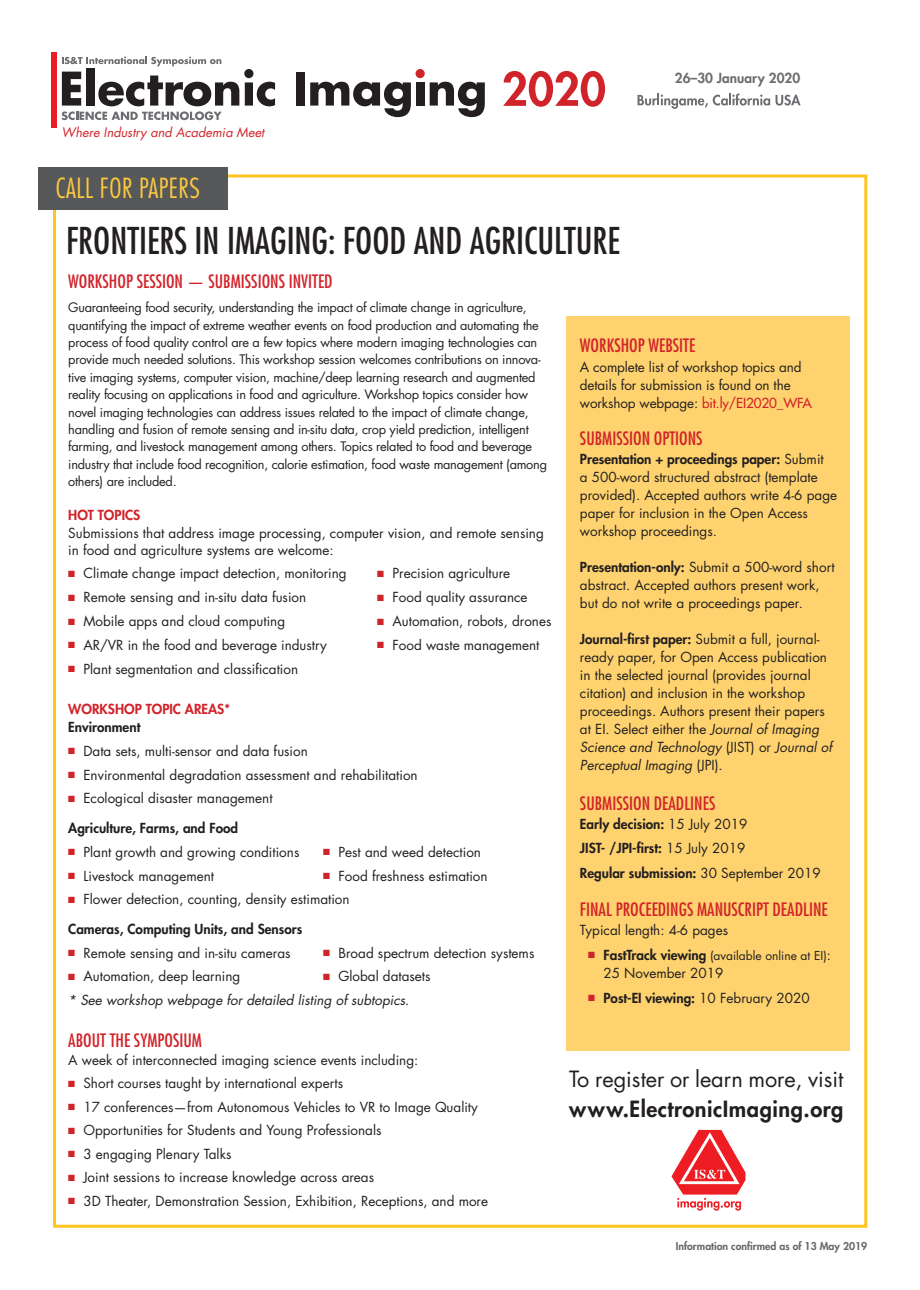
<style>
.page{position:relative;width:920px;height:1290px;background:#fff}
.page>*{position:absolute;margin:0;border:0;box-sizing:border-box;transform-origin:0 0}
.Conference_Title{font:condensed 36px "Futura Std";color:#231f20}
.t1{font:300 condensed 27px "Futura Std";letter-spacing:.02em;color:#fec940}
.t2{font:21.75px "Futura Std";color:#231f20}
.t3{font:800 21.75px "Futura Std";letter-spacing:.025em;color:#231f20}
._01_head{font:condensed 18px "Futura Std";color:#d1232a}
.Body_Copy{font:condensed 18px "Futura Std";color:#d1232a}
.Body_Copy-2{font:13.5px/18px "Futura Std";color:#231f20}
.Body_Copy-3{font:800 13.5px "Futura Std";color:#231f20}
.Body_Copy-4{font:italic 13.5px "Futura Std";color:#231f20}
._01_head-2{font:800 13.5px "Futura Std";color:#d1232a}
.t4{font:800 13.5px "Futura Std";color:#6c6d70}
.Body_Copy-5{font:12.75px/17.4px "Futura Std";letter-spacing:-.02em;color:#231f20}
.t5{font:italic 12.75px "Futura Std";color:#d1232a}
.Body_Copy-6{font:12px "Futura Std";color:#231f20}
.t6{font:800 10.5px "Futura Std";color:#67676a}
.s1{color:#d1232a}
.s2{font-style:normal}
.s3{font-weight:500;color:#d1232a}
.s4{font-weight:800}
.s5{font-style:italic}
.s6{font-weight:400}
.s7{font-weight:800;font-size:13.5px}
.s8{font-size:13.5px}
</style>
<div class="page">
<div style="left:38px;top:167px;width:189px;height:43px;background:#57585a"></div>
<div style="left:51px;top:52px;width:6px;height:76px;background:#ee1d23"></div>
<div style="left:416px;top:69px;width:9px;height:9px;background:#d1232a;border-radius:50%"></div>
<svg style="left:62px;top:56px;width:213px;height:64px"></svg>
<div style="left:296px;top:72px;width:9px;height:34px;background:#231f20"></div>
<svg style="left:310px;top:82px;width:101px;height:35px"></svg>
<div style="left:416px;top:82px;width:8px;height:24px;background:#231f20"></div>
<svg style="left:430px;top:82px;width:55px;height:35px"></svg>
<svg style="left:637px;top:93px;width:164px;height:16px"></svg>
<svg style="left:503px;top:71px;width:102px;height:36px"></svg>
<svg style="left:671px;top:1130px;width:74px;height:81px"></svg>
<div style="left:566px;top:316px;width:283px;height:734px;background:#fed36f"></div>
<p class="t5" style="left:62px;top:125px;width:204px">Where Industry and Academia Meet</p>
<h2 class="t1" style="left:56px;top:172px;width:146px">CALL FOR PAPERS</h2>
<p class="Conference_Title" style="left:66px;top:219px;width:555px">FRONTIERS IN IMAGING: FOOD AND AGRICULTURE</p>
<p class="t4" style="left:675px;top:69px;width:127px">26–30 January 2020</p>
<p class="_01_head" style="left:68px;top:271px;width:266px">WORKSHOP SESSION — SUBMISSIONS INVITED</p>
<p class="Body_Copy-5" style="left:68px;top:299px;width:480px">Guaranteeing food security, understanding the impact of climate change in agriculture, quantifying the impact of extreme weather events on food production and automating the process of food quality control are a few topics where modern imaging technologies can provide much needed solutions. This workshop session welcomes contributions on innova&shy;tive imaging systems, computer vision, machine/deep learning research and augmented reality focusing on applications in food and agriculture. Workshop topics consider how novel imaging technologies can address issues related to the impact of climate change, handling and fusion of remote sensing and in-situ data, crop yield prediction, intelligent farming, and livestock management among others. Topics related to food and beverage industry that include food recognition, calorie estimation, food waste management (among others) are included.</p>
<p class="_01_head-2" style="left:68px;top:506px;width:74px">HOT TOPICS</p>
<p class="Body_Copy-2" style="left:68px;top:525px;width:477px;line-height:16.8px">Submissions that address image processing, computer vision, and remote sensing in food and agriculture systems are welcome:</p>
<p class="Body_Copy-2" style="left:68px;top:564px;width:280px"><span class="s1">■</span> Climate change impact detection, monitoring</p>
<p class="Body_Copy-2" style="left:377px;top:564px;width:135px"><span class="s1">■</span> Precision agriculture</p>
<p class="Body_Copy-2" style="left:68px;top:588px;width:239px"><span class="s1">■</span> Remote sensing and in-situ data fusion</p>
<p class="Body_Copy-2" style="left:377px;top:588px;width:152px"><span class="s1">■</span> Food quality assurance</p>
<p class="Body_Copy-2" style="left:68px;top:612px;width:218px"><span class="s1">■</span> Mobile apps and cloud computing</p>
<p class="Body_Copy-2" style="left:377px;top:612px;width:176px"><span class="s1">■</span> Automation, robots, drones</p>
<p class="Body_Copy-2" style="left:68px;top:636px;width:260px"><span class="s1">■</span> AR/VR in the food and beverage industry</p>
<p class="Body_Copy-2" style="left:377px;top:636px;width:164px"><span class="s1">■</span> Food waste management</p>
<p class="Body_Copy-2" style="left:68px;top:660px;width:231px"><span class="s1">■</span> Plant segmentation and classification</p>
<p class="_01_head-2" style="left:68px;top:701px;width:163px">WORKSHOP TOPIC AREAS*</p>
<p class="Body_Copy-3" style="left:68px;top:719px;width:74px">Environment</p>
<p class="Body_Copy-2" style="left:68px;top:742px;width:241px"><span class="s1">■</span> Data sets, multi-sensor and data fusion</p>
<p class="Body_Copy-2" style="left:68px;top:766px;width:351px"><span class="s1">■</span> Environmental degradation assessment and rehabilitation</p>
<p class="Body_Copy-2" style="left:68px;top:789px;width:206px"><span class="s1">■</span> Ecological disaster management</p>
<p class="Body_Copy-3" style="left:68px;top:820px;width:171px">Agriculture, Farms, and Food</p>
<p class="Body_Copy-2" style="left:68px;top:843px;width:233px"><span class="s1">■</span> Plant growth and growing conditions</p>
<p class="Body_Copy-2" style="left:323px;top:843px;width:159px"><span class="s1">■</span> Pest and weed detection</p>
<p class="Body_Copy-2" style="left:68px;top:867px;width:147px"><span class="s1">■</span> Livestock management</p>
<p class="Body_Copy-2" style="left:323px;top:867px;width:166px"><span class="s1">■</span> Food freshness estimation</p>
<p class="Body_Copy-2" style="left:68px;top:890px;width:283px"><span class="s1">■</span> Flower detection, counting, density estimation</p>
<p class="Body_Copy-3" style="left:68px;top:921px;width:236px">Cameras, Computing Units, and Sensors</p>
<p class="Body_Copy-2" style="left:68px;top:944px;width:224px"><span class="s1">■</span> Remote sensing and in-situ cameras</p>
<p class="Body_Copy-2" style="left:323px;top:944px;width:213px"><span class="s1">■</span> Broad spectrum detection systems</p>
<p class="Body_Copy-2" style="left:68px;top:968px;width:174px"><span class="s1">■</span> Automation, deep learning</p>
<p class="Body_Copy-2" style="left:323px;top:968px;width:109px"><span class="s1">■</span> Global datasets</p>
<p class="Body_Copy-4" style="left:68px;top:991px;width:343px">* See workshop webpage for detailed listing of subtopics<span class="s2">.</span></p>
<p class="Body_Copy" style="left:68px;top:1029px;width:135px">ABOUT THE SYMPOSIUM</p>
<p class="Body_Copy-2" style="left:68px;top:1051px;width:352px">A week of interconnected imaging science events including:</p>
<p class="Body_Copy-2" style="left:68px;top:1074px;width:276px"><span class="s1">■</span> Short courses taught by international experts</p>
<p class="Body_Copy-2" style="left:68px;top:1098px;width:411px"><span class="s1">■</span> 17 conferences—from Autonomous Vehicles to VR to Image Quality</p>
<p class="Body_Copy-2" style="left:68px;top:1121px;width:315px"><span class="s1">■</span> Opportunities for Students and Young Professionals</p>
<p class="Body_Copy-2" style="left:68px;top:1145px;width:165px"><span class="s1">■</span> 3 engaging Plenary Talks</p>
<p class="Body_Copy-2" style="left:68px;top:1168px;width:307px"><span class="s1">■</span> Joint sessions to increase knowledge across areas</p>
<p class="Body_Copy-2" style="left:68px;top:1192px;width:421px"><span class="s1">■</span> 3D Theater, Demonstration Session, Exhibition, Receptions, and more</p>
<p class="_01_head" style="left:580px;top:335px;width:117px">WORKSHOP WEBSITE</p>
<p class="Body_Copy-2" style="left:580px;top:358px;width:234px">A complete list of workshop topics and details for submission is found on the workshop webpage: <span class="s3">bit.ly/EI2020_WFA</span></p>
<p class="Body_Copy" style="left:580px;top:428px;width:124px">SUBMISSION OPTIONS</p>
<p class="Body_Copy-2" style="left:580px;top:451px;width:259px"><span class="s4">Presentation + proceedings paper:</span> Submit<br>a 500-word structured abstract (template provided). Accepted authors write 4-6 page paper for inclusion in the Open Access workshop proceedings.</p>
<p class="Body_Copy-2" style="left:580px;top:559px;width:256px"><span class="s4">Presentation-only:</span> Submit a 500-word short abstract. Accepted authors present work, but do not write a proceedings paper.</p>
<p class="Body_Copy-2" style="left:580px;top:631px;width:254px"><span class="s4">Journal-first paper:</span> Submit a full, journal&shy;ready paper, for Open Access publication in the selected journal (provides journal citation) and inclusion in the workshop proceedings. Authors present their papers at EI. Select either the <span class="s5">Journal of Imaging Science and Technology</span> (JIST) or <span class="s5">Journal of Perceptual Imaging</span> (JPI).</p>
<p class="Body_Copy" style="left:580px;top:792px;width:137px">SUBMISSION DEADLINES</p>
<p class="Body_Copy-3" style="left:580px;top:815px;width:169px">Early decision: <span class="s6">15 July 2019</span></p>
<p class="Body_Copy-3" style="left:580px;top:840px;width:167px">JIST- /JPI-first: <span class="s6">15 July 2019</span></p>
<p class="Body_Copy-3" style="left:580px;top:865px;width:242px">Regular submission: <span class="s6">30 September 2019</span></p>
<p class="_01_head" style="left:580px;top:898px;width:249px">FINAL PROCEEDINGS MANUSCRIPT DEADLINE</p>
<p class="Body_Copy-2" style="left:580px;top:921px;width:150px">Typical length: 4-6 pages</p>
<p class="Body_Copy-6" style="left:588px;top:948px;width:244px"><span class="s1">■</span> <span class="s7">FastTrack viewing</span> (available online at EI)<span class="s8">:</span></p>
<p class="Body_Copy-2" style="left:603px;top:964px;width:122px">25 November 2019</p>
<p class="Body_Copy-3" style="left:588px;top:989px;width:223px"><span class="s1">■</span> Post-EI viewing: <span class="s6">10 February 2020</span></p>
<h3 class="t2" style="left:569px;top:1065px;width:276px">To register or learn more, visit</h3>
<h3 class="t3" style="left:569px;top:1095px;width:276px">www.ElectronicImaging.org</h3>
<p class="t6" style="left:676px;top:1239px;width:193px">Information confirmed as of 13 May 2019</p>
</div>
